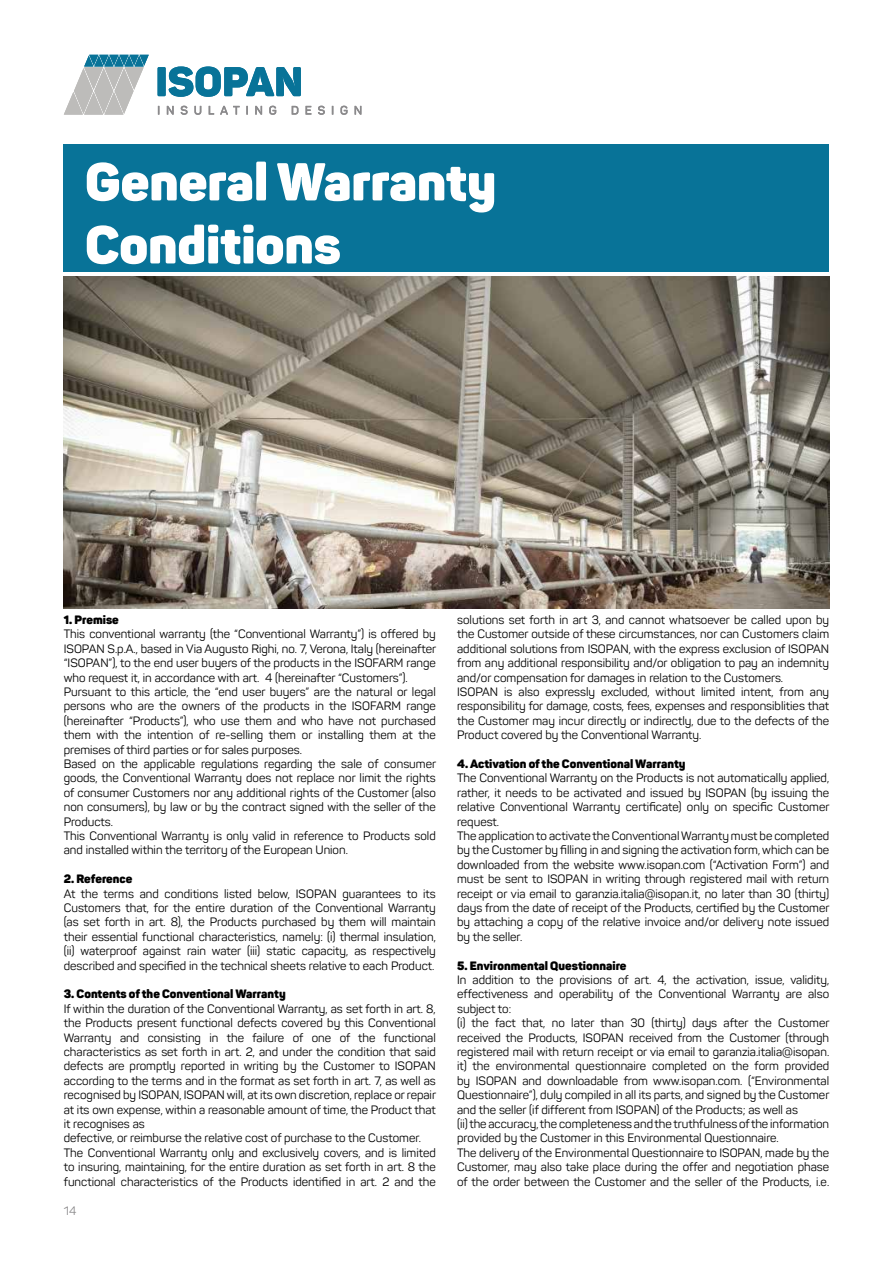
<style>
.page{position:relative;width:893px;height:1263px;background:#fff}
.page>*{position:absolute;margin:0;border:0;box-sizing:border-box;transform-origin:0 0}
.t1{font:900 52.5px/63px "Panton";color:#fff}
.t2{font:12px/14.4px "Panton";color:#000}
.t3{font:900 12px "Panton";color:#000}
.t4{font:12px "Panton";color:#8b8a8c}
</style>
<div class="page">
<div style="left:64px;top:145px;width:765px;height:127px;background:#087398"></div>
<svg style="left:167px;top:106px;width:7px;height:9px"></svg>
<svg style="left:181px;top:106px;width:7px;height:9px"></svg>
<svg style="left:194px;top:106px;width:7px;height:9px"></svg>
<svg style="left:209px;top:106px;width:5px;height:9px"></svg>
<svg style="left:220px;top:106px;width:20px;height:9px"></svg>
<svg style="left:246px;top:106px;width:2px;height:9px"></svg>
<svg style="left:255px;top:106px;width:7px;height:9px"></svg>
<svg style="left:269px;top:106px;width:7px;height:9px"></svg>
<svg style="left:292px;top:106px;width:6px;height:9px"></svg>
<svg style="left:306px;top:106px;width:5px;height:9px"></svg>
<svg style="left:318px;top:106px;width:7px;height:9px"></svg>
<svg style="left:340px;top:106px;width:8px;height:9px"></svg>
<svg style="left:355px;top:106px;width:6px;height:9px"></svg>
<div style="left:158px;top:67px;width:8px;height:29px;background:#087398;border-radius:2px"></div>
<svg style="left:168px;top:67px;width:133px;height:30px"></svg>
<svg style="left:64px;top:55px;width:85px;height:60px"></svg>
<img style="left:64px;top:276px;width:765px;height:332px">
<h1 class="t1" style="left:85px;top:150px;width:413px">General Warranty<br>Conditions</h1>
<p class="t3" style="left:64px;top:612px;width:57px">1. Premise</p>
<p class="t2" style="left:64px;top:627px;width:374px">This conventional warranty (the “Conventional Warranty”) is offered by ISOPAN S.p.A., based in Via Augusto Righi, no. 7, Verona, Italy (hereinafter “ISOPAN”), to the end user buyers of the products in the ISOFARM range who request it, in accordance with art. 4 (hereinafter “Customers”).<br>Pursuant to this article, the “end user buyers” are the natural or legal persons who are the owners of the products in the ISOFARM range (hereinafter “Products”), who use them and who have not purchased them with the intention of re-selling them or installing them at the premises of third parties or for sales purposes.<br>Based on the applicable regulations regarding the sale of consumer goods, the Conventional Warranty does not replace nor limit the rights of consumer Customers nor any additional rights of the Customer (also non consumers), by law or by the contract signed with the seller of the Products.<br>This Conventional Warranty is only valid in reference to Products sold and installed within the territory of the European Union.</p>
<p class="t3" style="left:64px;top:871px;width:70px">2. Reference</p>
<p class="t2" style="left:64px;top:886px;width:374px;text-align:justify">At the terms and conditions listed below, ISOPAN guarantees to its Customers that, for the entire duration of the Conventional Warranty (as set forth in art. 8), the Products purchased by them will maintain their essential functional characteristics, namely: (i) thermal insulation, (ii) waterproof against rain water (iii) static capacity, as respectively described and specified in the technical sheets relative to each Product.</p>
<p class="t3" style="left:64px;top:986px;width:223px">3. Contents of the Conventional Warranty</p>
<p class="t2" style="left:64px;top:1001px;width:374px">If within the duration of the Conventional Warranty, as set forth in art. 8, the Products present functional defects covered by this Conventional Warranty and consisting in the failure of one of the functional characteristics as set forth in art. 2, and under the condition that said defects are promptly reported in writing by the Customer to ISOPAN according to the terms and in the format as set forth in art. 7, as well as recognised by ISOPAN, ISOPAN will, at its own discretion, replace or repair at its own expense, within a reasonable amount of time, the Product that it recognises as<br>defective, or reimburse the relative cost of purchase to the Customer.<br>The Conventional Warranty only and exclusively covers, and is limited to insuring, maintaining, for the entire duration as set forth in art. 8 the functional characteristics of the Products identified in art. 2 and the</p>
<p class="t4" style="left:64px;top:1203px;width:14px">14</p>
<p class="t2" style="left:457px;top:612px;width:374px">solutions set forth in art 3, and cannot whatsoever be called upon by the Customer outside of these circumstances, nor can Customers claim additional solutions from ISOPAN, with the express exclusion of ISOPAN from any additional responsibility and/or obligation to pay an indemnity and/or compensation for damages in relation to the Customers.<br>ISOPAN is also expressly excluded, without limited intent, from any responsibility for damage, costs, fees, expenses and responsiblities that the Customer may incur directly or indirectly, due to the defects of the Product covered by the Conventional Warranty.</p>
<p class="t3" style="left:457px;top:756px;width:230px">4. Activation of the Conventional Warranty</p>
<p class="t2" style="left:457px;top:771px;width:374px">The Conventional Warranty on the Products is not automatically applied, rather, it needs to be activated and issued by ISOPAN (by issuing the relative Conventional Warranty certificate) only on specific Customer request.<br>The application to activate the Conventional Warranty must be completed by the Customer by filling in and signing the activation form, which can be downloaded from the website www.isopan.com (“Activation Form”) and must be sent to ISOPAN in writing through registered mail with return receipt or via email to garanzia.italia@isopan.it, no later than 30 (thirty) days from the date of receipt of the Products, certified by the Customer by attaching a copy of the relative invoice and/or delivery note issued by the seller.</p>
<p class="t3" style="left:457px;top:957px;width:171px">5. Environmental Questionnaire</p>
<p class="t2" style="left:457px;top:972px;width:374px">In addition to the provisions of art. 4, the activation, issue, validity, effectiveness and operability of the Conventional Warranty are also subject to:<br>(i) the fact that, no later than 30 (thirty) days after the Customer received the Products, ISOPAN received from the Customer (through registered mail with return receipt or via email to garanzia.italia@isopan. it) the environmental questionnaire completed on the form provided by ISOPAN and downloadable from www.isopan.com. (“Environmental Questionnaire”), duly compiled in all its parts, and signed by the Customer and the seller (if different from ISOPAN) of the Products; as well as<br>(ii) the accuracy, the completeness and the truthfulness of the information provided by the Customer in this Environmental Questionnaire.<br>The delivery of the Environmental Questionnaire to ISOPAN, made by the Customer, may also take place during the offer and negotiation phase of the order between the Customer and the seller of the Products, i.e.</p>
</div>
